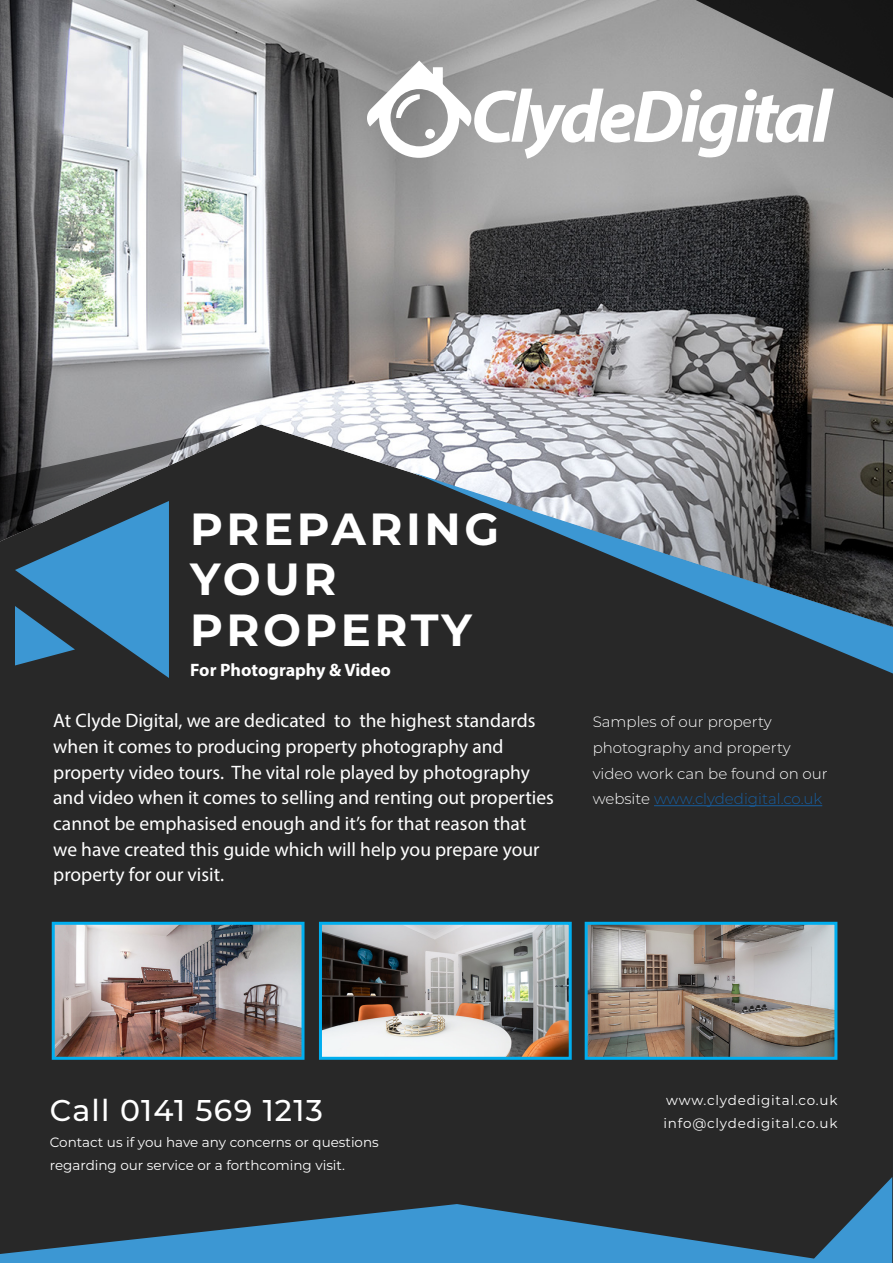
<style>
.page{position:relative;width:893px;height:1263px;background:#282828}
.page>*{position:absolute;margin:0;border:0;box-sizing:border-box;transform-origin:0 0}
.t1{font:700 45px/50.7px "Montserrat";letter-spacing:.08em;color:#fff}
.T_4{font:500 30px "Montserrat";letter-spacing:.04em;color:#fff}
.t2{font:19.5px/25.7px "Myriad Pro";color:#fff}
.t3{font:700 18px "Myriad Pro";color:#fff}
.t4{font:300 15px/25.7px "Montserrat";color:#fff}
.Body_Texts{font:13.5px/22.5px "Montserrat";color:#fff}
.Body_Texts-2{font:13.5px "Montserrat";letter-spacing:.06em;color:#fff}
.s1{color:#175d9e}
</style>
<div class="page">
<img style="left:56px;top:926px;width:244px;height:130px">
<div style="left:52px;top:922px;width:252px;height:138px;border:3px solid #00aeef"></div>
<img style="left:323px;top:926px;width:245px;height:130px">
<div style="left:319px;top:922px;width:253px;height:138px;border:3px solid #00aeef"></div>
<img style="left:589px;top:926px;width:244px;height:130px">
<div style="left:585px;top:922px;width:252px;height:138px;border:3px solid #00aeef"></div>
<img style="left:0;top:0;width:893px;height:474px">
<svg style="left:413px;top:472px;width:480px;height:201px"></svg>
<svg style="left:0;top:1177px;width:892px;height:86px"></svg>
<svg style="left:0;top:424px;width:243px;height:254px"></svg>
<hr style="left:654px;top:805px;width:168px;height:1px;background:#175d9e">
<svg style="left:367px;top:0;width:526px;height:159px;background:#a0a0a0"></svg>
<p class="t1" style="left:190px;top:501px;width:310px">PREPARING<br>YOUR<br>PROPERTY</p>
<p class="t3" style="left:190px;top:658px;width:202px">For Photography &amp; Video</p>
<p class="t2" style="left:53px;top:707px;width:502px">At Clyde Digital, we are dedicated to the highest standards when it comes to producing property photography and property video tours. The vital role played by photography and video when it comes to selling and renting out properties cannot be emphasised enough and it’s for that reason that we have created this guide which will help you prepare your property for our visit.</p>
<p class="t4" style="left:593px;top:708px;width:237px">Samples of our property photography and property video work can be found on our website <span class="s1">www.clydedigital.co.uk</span></p>
<p class="T_4" style="left:50px;top:1089px;width:275px">Call 0141 569 1213</p>
<p class="Body_Texts" style="left:50px;top:1131px;width:330px">Contact us if you have any concerns or questions regarding our service or a forthcoming visit.</p>
<p class="Body_Texts-2" style="left:666px;top:1091px;width:173px">www.clydedigital.co.uk</p>
<p class="Body_Texts-2" style="left:663px;top:1113px;width:176px">info@clydedigital.co.uk</p>
</div>
